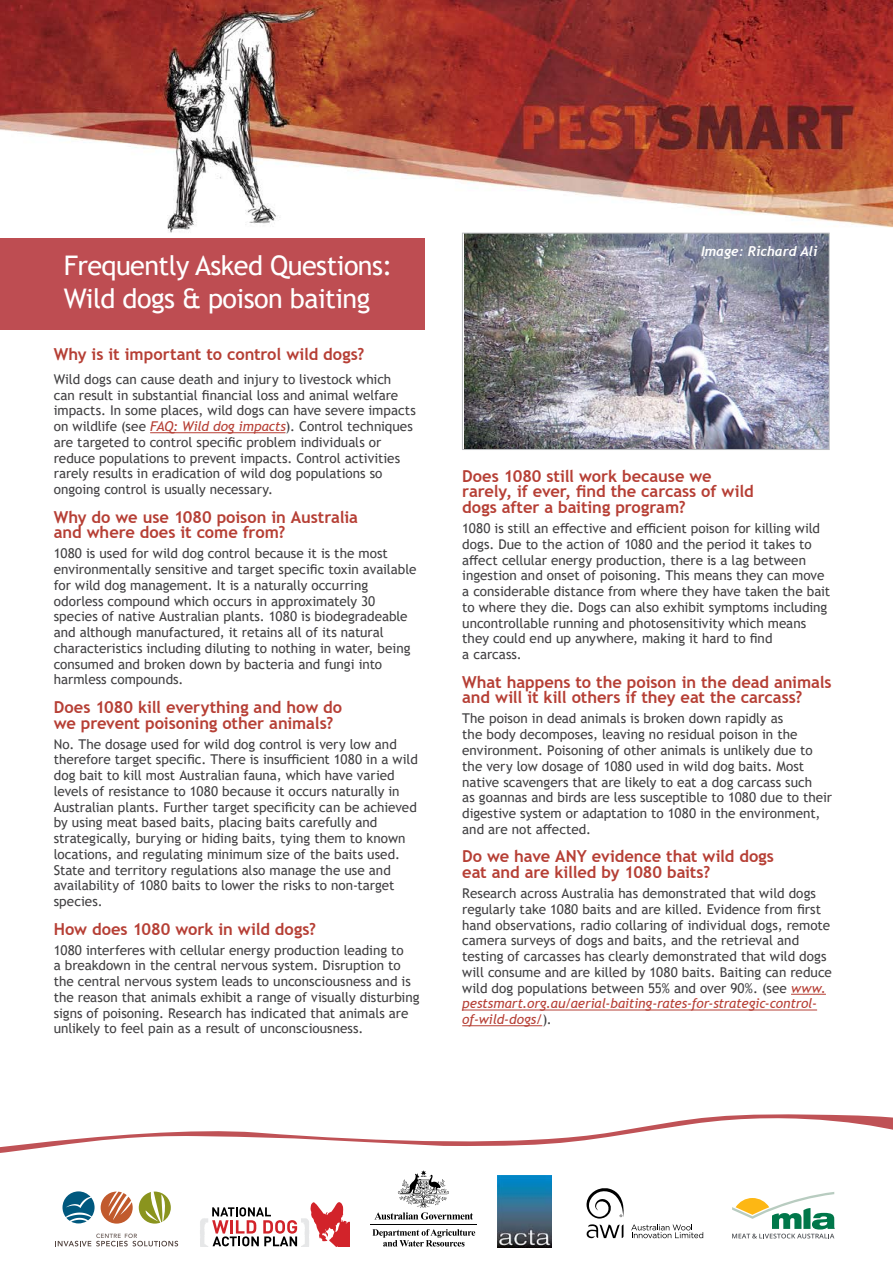
<style>
.page{position:relative;width:893px;height:1263px;background:#fff}
.page>*{position:absolute;margin:0;border:0;box-sizing:border-box;transform-origin:0 0}
.t1{font:27px/33px "Trebuchet MS";letter-spacing:-.02em;color:#fff}
.t2{font:700 16.5px/15.8px "Trebuchet MS";letter-spacing:-.005em;color:#b63f35}
.t3{font:13.5px/15.8px "Trebuchet MS";color:#414042}
.t4{font:italic 700 13.5px "Trebuchet";color:#fff}
.s1{font-style:italic;color:#b63f35}
</style>
<div class="page">
<img style="left:0;top:0;width:893px;height:1248px">
<svg style="left:101px;top:1191px;width:32px;height:32px"></svg>
<svg style="left:139px;top:1191px;width:32px;height:32px"></svg>
<svg style="left:63px;top:1191px;width:32px;height:32px"></svg>
<svg style="left:55px;top:1233px;width:123px;height:13px"></svg>
<svg style="left:631px;top:1224px;width:72px;height:14px"></svg>
<svg style="left:586px;top:1188px;width:38px;height:50px"></svg>
<svg style="left:732px;top:1192px;width:103px;height:46px"></svg>
<img style="left:497px;top:1176px;width:55px;height:71px">
<svg style="left:374px;top:1170px;width:99px;height:49px"></svg>
<hr style="left:371px;top:1224px;width:106px;height:1px;background:#000">
<svg style="left:372px;top:1229px;width:103px;height:17px"></svg>
<svg style="left:200px;top:1202px;width:150px;height:45px"></svg>
<img style="left:464px;top:235px;width:363px;height:213px">
<div style="left:462px;top:233px;width:367px;height:217px;border:1px solid #bcbec0"></div>
<div style="left:0;top:238px;width:425px;height:91px;background:#be4d52"></div>
<hr style="left:150px;top:432px;width:135px;height:1px;background:#b63f35">
<hr style="left:791px;top:994px;width:35px;height:1px;background:#b63f35">
<hr style="left:462px;top:1009px;width:355px;height:1px;background:#b63f35">
<hr style="left:462px;top:1025px;width:80px;height:1px;background:#b63f35">
<svg style="left:0;top:1108px;width:893px;height:56px"></svg>
<h1 class="t1" style="left:64px;top:249px;width:330px">Frequently Asked Questions:<br>Wild dogs &amp; poison baiting</h1>
<p class="t2" style="left:54px;top:346px;width:312px">Why is it important to control wild dogs?</p>
<p class="t3" style="left:54px;top:371px;width:364px">Wild dogs can cause death and injury to livestock which<br>can result in substantial financial loss and animal welfare impacts. In some places, wild dogs can have severe impacts on wildlife (see <span class="s1">FAQ: Wild dog impacts</span>). Control techniques are targeted to control specific problem individuals or reduce populations to prevent impacts. Control activities rarely results in eradication of wild dog populations so ongoing control is usually necessary.</p>
<p class="t2" style="left:54px;top:509px;width:306px">Why do we use 1080 poison in Australia and where does it come from?</p>
<p class="t3" style="left:54px;top:545px;width:364px">1080 is used for wild dog control because it is the most environmentally sensitive and target specific toxin available for wild dog management. It is a naturally occurring odorless compound which occurs in approximately 30 species of native Australian plants. 1080 is biodegradeable and although manufactured, it retains all of its natural characteristics including diluting to nothing in water, being consumed and broken down by bacteria and fungi into harmless compounds.</p>
<p class="t2" style="left:54px;top:699px;width:290px">Does 1080 kill everything and how do we prevent poisoning other animals?</p>
<p class="t3" style="left:54px;top:736px;width:366px">No. The dosage used for wild dog control is very low and therefore target specific. There is insufficient 1080 in a wild dog bait to kill most Australian fauna, which have varied levels of resistance to 1080 because it occurs naturally in Australian plants. Further target specificity can be achieved by using meat based baits, placing baits carefully and strategically, burying or hiding baits, tying them to known locations, and regulating minimum size of the baits used.<br>State and territory regulations also manage the use and availability of 1080 baits to lower the risks to non-target species.</p>
<p class="t2" style="left:54px;top:921px;width:264px">How does 1080 work in wild dogs?</p>
<p class="t3" style="left:54px;top:942px;width:367px">1080 interferes with cellular energy production leading to<br>a breakdown in the central nervous system. Disruption to the central nervous system leads to unconsciousness and is the reason that animals exhibit a range of visually disturbing signs of poisoning. Research has indicated that animals are unlikely to feel pain as a result of unconsciousness.</p>
<p class="t4" style="left:701px;top:242px;width:118px">Image: Richard Ali</p>
<p class="t2" style="left:462px;top:468px;width:293px">Does 1080 still work because we rarely, if ever, find the carcass of wild dogs after a baiting program?</p>
<p class="t3" style="left:462px;top:520px;width:369px">1080 is still an effective and efficient poison for killing wild dogs. Due to the action of 1080 and the period it takes to affect cellular energy production, there is a lag between ingestion and onset of poisoning. This means they can move a considerable distance from where they have taken the bait to where they die. Dogs can also exhibit symptoms including uncontrollable running and photosensitivity which means they could end up anywhere, making it hard to find<br>a carcass.</p>
<p class="t2" style="left:462px;top:674px;width:371px">What happens to the poison in the dead animals and will it kill others if they eat the carcass?</p>
<p class="t3" style="left:462px;top:711px;width:371px">The poison in dead animals is broken down rapidly as<br>the body decomposes, leaving no residual poison in the environment. Poisoning of other animals is unlikely due to the very low dosage of 1080 used in wild dog baits. Most native scavengers that are likely to eat a dog carcass such<br>as goannas and birds are less susceptible to 1080 due to their digestive system or adaptation to 1080 in the environment, and are not affected.</p>
<p class="t2" style="left:462px;top:848px;width:313px">Do we have ANY evidence that wild dogs eat and are killed by 1080 baits?</p>
<p class="t3" style="left:462px;top:885px;width:371px">Research across Australia has demonstrated that wild dogs regularly take 1080 baits and are killed. Evidence from first hand observations, radio collaring of individual dogs, remote camera surveys of dogs and baits, and the retrieval and testing of carcasses has clearly demonstrated that wild dogs will consume and are killed by 1080 baits. Baiting can reduce wild dog populations between 55% and over 90%. (see <span class="s1">www. pestsmart.org.au/aerial-baiting-rates-for-strategic-control&shy;of-wild-dogs/</span>).</p>
</div>
